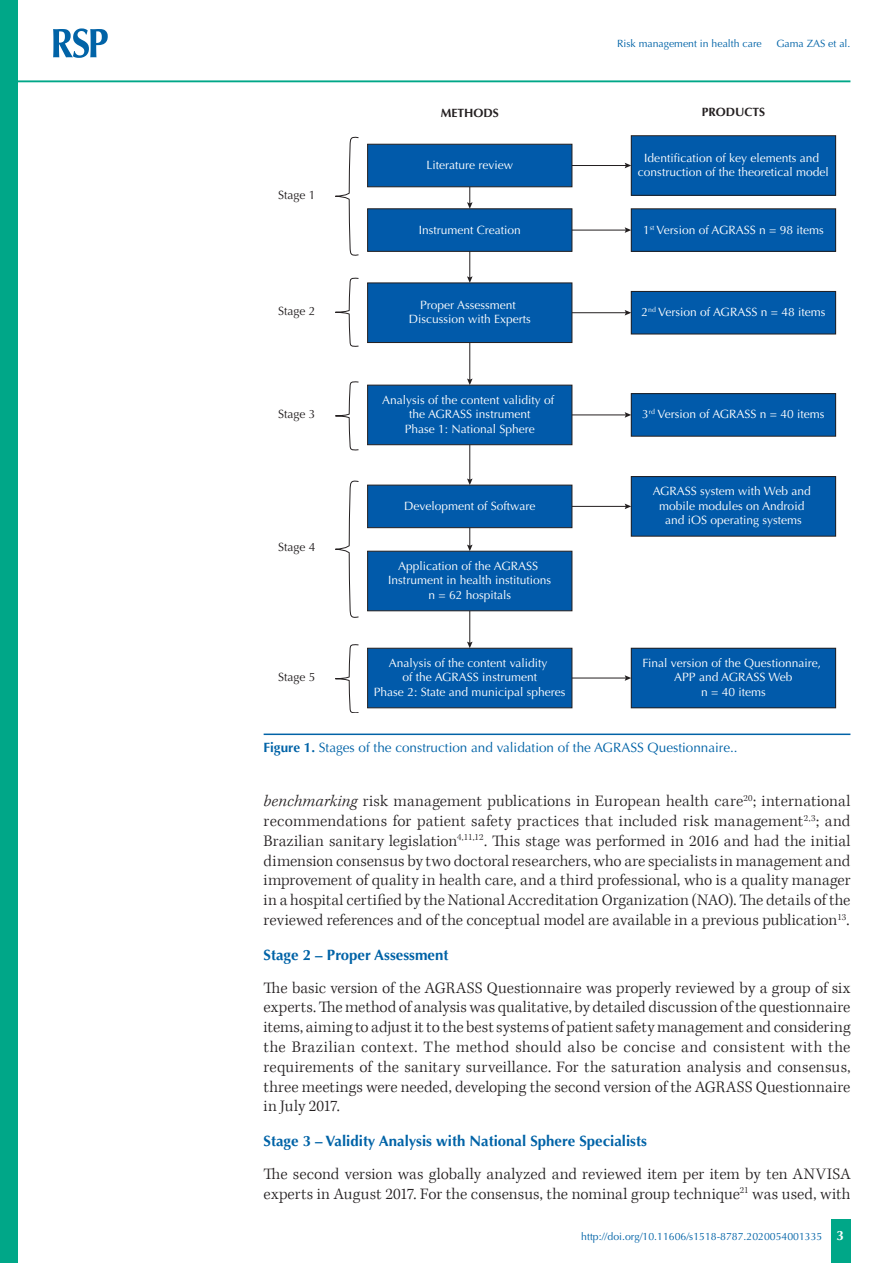
<style>
.page{position:relative;width:893px;height:1263px;background:#fff}
.page>*{position:absolute;margin:0;border:0;box-sizing:border-box;transform-origin:0 0}
.Texto__EN{font:300 16.5px/19.8px "Kepler Std";letter-spacing:.005em;color:#231f20;text-align:justify}
.Subtítulo_2{font:700 15px "Optima";color:#0163a7}
.Figuras_Título{font:13.5px "Optima";color:#0163a7}
.t1{font:700 13.5px "Optima";color:#fff}
.t2{font:12px/14.4px "Optima";color:#fff;text-align:center}
.t3{font:12px "Optima";color:#231f20}
.t4{font:700 12px "Optima";color:#231f20}
.t5{font:10.5px "Optima";color:#0163a7}
.s1{font-weight:700}
.s2{font-style:italic}
</style>
<div class="page">
<div style="left:831px;top:1220px;width:20px;height:43px;background:#00a788"></div>
<div style="left:0;top:0;width:18px;height:1263px;background:#00a788"></div>
<svg style="left:53px;top:28px;width:55px;height:30px"></svg>
<hr style="left:18px;top:80px;width:832px;height:2px;background:#00a788">
<hr style="left:264px;top:733px;width:586px;height:2px;background:#0163a7">
<hr style="left:572px;top:165px;width:55px;height:1px;background:#231f20">
<svg style="left:625px;top:163px;width:6px;height:5px"></svg>
<hr style="left:572px;top:230px;width:55px;height:1px;background:#231f20">
<svg style="left:625px;top:227px;width:6px;height:6px"></svg>
<svg style="left:467px;top:187px;width:6px;height:21px"></svg>
<svg style="left:467px;top:252px;width:6px;height:31px"></svg>
<hr style="left:572px;top:312px;width:55px;height:1px;background:#231f20">
<svg style="left:625px;top:310px;width:6px;height:5px"></svg>
<hr style="left:469px;top:342px;width:1px;height:39px;background:#231f20">
<svg style="left:467px;top:378px;width:6px;height:7px"></svg>
<hr style="left:572px;top:415px;width:55px;height:1px;background:#231f20">
<svg style="left:625px;top:412px;width:6px;height:6px"></svg>
<hr style="left:572px;top:506px;width:55px;height:1px;background:#231f20">
<svg style="left:625px;top:504px;width:6px;height:5px"></svg>
<hr style="left:469px;top:445px;width:1px;height:36px;background:#231f20">
<svg style="left:467px;top:478px;width:6px;height:7px"></svg>
<svg style="left:467px;top:528px;width:6px;height:23px"></svg>
<hr style="left:469px;top:611px;width:1px;height:33px;background:#231f20">
<svg style="left:467px;top:642px;width:6px;height:6px"></svg>
<hr style="left:572px;top:678px;width:55px;height:1px;background:#231f20">
<svg style="left:625px;top:675px;width:6px;height:6px"></svg>
<svg style="left:335px;top:136px;width:24px;height:577px"></svg>
<div style="left:367px;top:551px;width:205px;height:60px;background:#015aaa;border:1px solid #231f20"></div>
<div style="left:367px;top:648px;width:205px;height:60px;background:#015aaa;border:1px solid #231f20"></div>
<div style="left:367px;top:385px;width:205px;height:60px;background:#015aaa;border:1px solid #231f20"></div>
<div style="left:367px;top:283px;width:205px;height:60px;background:#015aaa;border:1px solid #231f20"></div>
<div style="left:631px;top:136px;width:205px;height:59px;background:#015aaa"></div>
<div style="left:631px;top:135px;width:205px;height:61px;border:1px solid #231f20"></div>
<div style="left:367px;top:208px;width:205px;height:44px;background:#015aaa;border:1px solid #231f20"></div>
<div style="left:631px;top:291px;width:205px;height:43px;background:#015aaa"></div>
<div style="left:631px;top:291px;width:205px;height:43px;border:1px solid #231f20"></div>
<div style="left:631px;top:394px;width:205px;height:42px;background:#015aaa"></div>
<div style="left:631px;top:393px;width:205px;height:44px;border:1px solid #231f20"></div>
<div style="left:631px;top:209px;width:205px;height:42px;background:#015aaa"></div>
<div style="left:631px;top:208px;width:205px;height:44px;border:1px solid #231f20"></div>
<div style="left:367px;top:144px;width:205px;height:43px;background:#015aaa;border:1px solid #231f20"></div>
<div style="left:367px;top:485px;width:205px;height:43px;background:#015aaa;border:1px solid #231f20"></div>
<div style="left:631px;top:477px;width:205px;height:59px;background:#015aaa"></div>
<div style="left:631px;top:476px;width:205px;height:61px;border:1px solid #231f20"></div>
<div style="left:631px;top:648px;width:205px;height:60px;background:#015aaa"></div>
<div style="left:631px;top:648px;width:205px;height:60px;border:1px solid #231f20"></div>
<p class="t5" style="left:617px;top:37px;width:146px">Risk management in health care</p>
<p class="t5" style="left:776px;top:37px;width:76px">Gama ZAS et al.</p>
<p class="t4" style="left:441px;top:106px;width:60px">METHODS</p>
<p class="t4" style="left:702px;top:105px;width:65px">PRODUCTS</p>
<p class="t3" style="left:278px;top:187px;width:39px">Stage 1</p>
<p class="t3" style="left:278px;top:304px;width:39px">Stage 2</p>
<p class="t3" style="left:278px;top:407px;width:39px">Stage 3</p>
<p class="t3" style="left:278px;top:540px;width:39px">Stage 4</p>
<p class="t3" style="left:278px;top:670px;width:39px">Stage 5</p>
<p class="t2" style="left:426px;top:158px;width:88px">Literature review</p>
<p class="t2" style="left:638px;top:151px;width:192px">Identification of key elements and construction of the theoretical model</p>
<p class="t2" style="left:419px;top:222px;width:104px">Instrument Creation</p>
<p class="t2" style="left:643px;top:222px;width:182px">1<sup>st</sup> Version of AGRASS n = 98 items</p>
<p class="t2" style="left:409px;top:298px;width:124px">Proper Assessment<br>Discussion with Experts</p>
<p class="t2" style="left:382px;top:393px;width:174px">Analysis of the content validity of the AGRASS instrument<br>Phase 1: National Sphere</p>
<p class="t2" style="left:404px;top:499px;width:133px">Development of Software</p>
<p class="t2" style="left:388px;top:559px;width:164px">Application of the AGRASS<br>Instrument in health institutions n = 62 hospitals</p>
<p class="t2" style="left:641px;top:305px;width:185px">2<sup>nd</sup> Version of AGRASS n = 48 items</p>
<p class="t2" style="left:642px;top:407px;width:184px">3<sup>rd</sup> Version of AGRASS n = 40 items</p>
<p class="t2" style="left:653px;top:484px;width:160px">AGRASS system with Web and mobile modules on Android and iOS operating systems</p>
<p class="t2" style="left:374px;top:656px;width:193px">Analysis of the content validity<br>of the AGRASS instrument<br>Phase 2: State and municipal spheres</p>
<p class="t2" style="left:642px;top:656px;width:180px">Final version of the Questionnaire,<br>APP and AGRASS Web<br>n = 40 items</p>
<p class="Figuras_Título" style="left:264px;top:740px;width:475px"><span class="s1">Figure 1.</span> Stages of the construction and validation of the AGRASS Questionnaire..</p>
<p class="Texto__EN" style="left:264px;top:792px;width:588px"><span class="s2">benchmarking</span> risk management publications in European health care<sup>20</sup>; international recommendations for patient safety practices that included risk management<sup>2,3</sup>; and Brazilian sanitary legislation<sup>4,11,12</sup>. This stage was performed in 2016 and had the initial dimension consensus by two doctoral researchers, who are specialists in management and improvement of quality in health care, and a third professional, who is a quality manager in a hospital certified by the National Accreditation Organization (NAO). The details of the reviewed references and of the conceptual model are available in a previous publication<sup>13</sup>.</p>
<p class="Subtítulo_2" style="left:264px;top:946px;width:186px">Stage 2 – Proper Assessment</p>
<p class="Texto__EN" style="left:264px;top:978px;width:588px">The basic version of the AGRASS Questionnaire was properly reviewed by a group of six experts. The method of analysis was qualitative, by detailed discussion of the questionnaire items, aiming to adjust it to the best systems of patient safety management and considering the Brazilian context. The method should also be concise and consistent with the requirements of the sanitary surveillance. For the saturation analysis and consensus, three meetings were needed, developing the second version of the AGRASS Questionnaire in July 2017.</p>
<p class="Subtítulo_2" style="left:264px;top:1132px;width:385px">Stage 3 – Validity Analysis with National Sphere Specialists</p>
<p class="Texto__EN" style="left:264px;top:1164px;width:588px">The second version was globally analyzed and reviewed item per item by ten ANVISA experts in August 2017. For the consensus, the nominal group technique<sup>21</sup> was used, with</p>
<p class="t5" style="left:581px;top:1230px;width:243px">http://doi.org/10.11606/s1518-8787.2020054001335</p>
<p class="t1" style="left:836px;top:1227px;width:9px">3</p>
</div>
